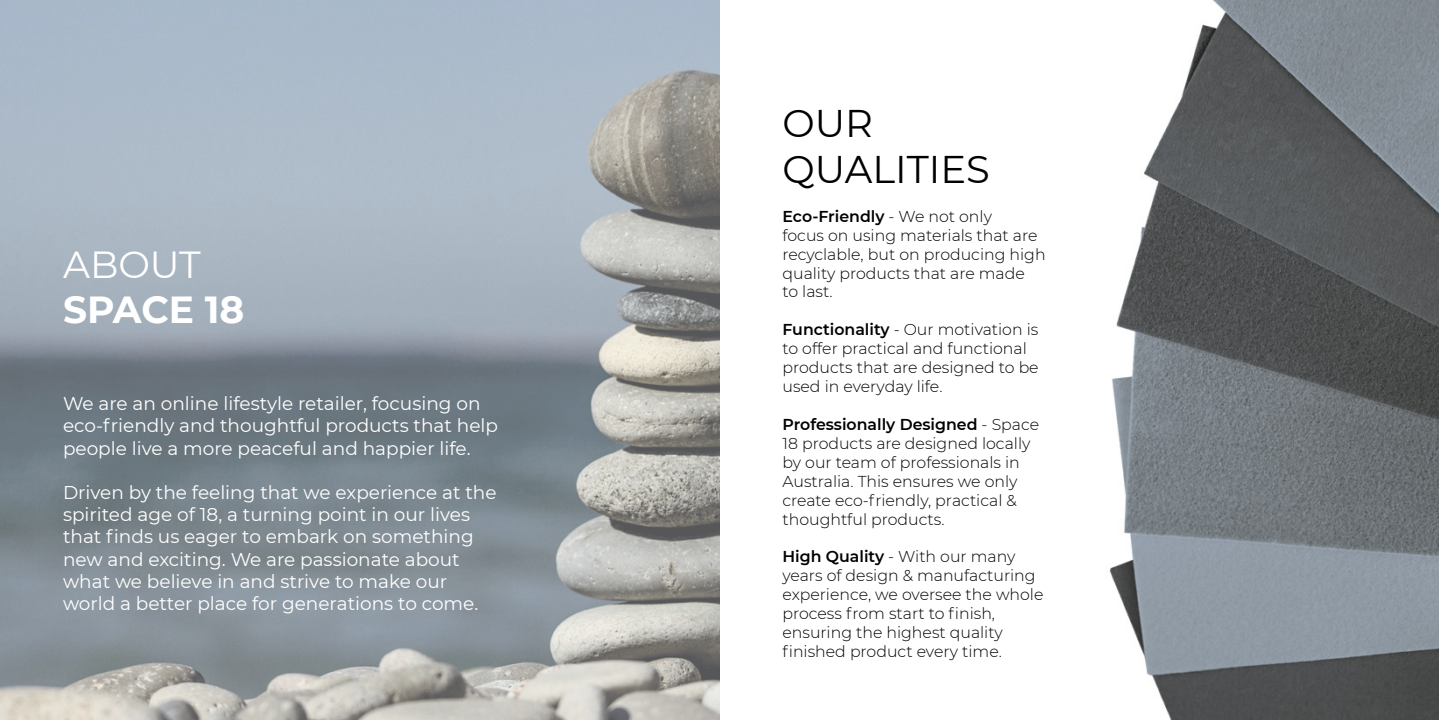
<style>
.page{position:relative;width:1439px;height:720px;background:#fff}
.page>*{position:absolute;margin:0;border:0;box-sizing:border-box;transform-origin:0 0}
.t1{font:38.5px/46.2px "Montserrat";color:#000}
.t2{font:700 37.62px "Montserrat";color:#fff}
.t3{font:37.62px "Montserrat";color:#fff}
.t4{font:18.55px/22.2px "Montserrat";color:#fff}
.t5{font:300 15.75px/18.9px "Montserrat";color:#000}
.s1{font-weight:600}
</style>
<div class="page">
<img style="left:1109px;top:0;width:330px;height:719px">
<img style="left:0;top:0;width:719px;height:719px">
<h2 class="t3" style="left:63px;top:238px;width:139px">ABOUT</h2>
<h2 class="t2" style="left:63px;top:282px;width:183px">SPACE 18</h2>
<p class="t4" style="left:63px;top:391px;width:436px">We are an online lifestyle retailer, focusing on eco-friendly and thoughtful products that help people live a more peaceful and happier life.</p>
<p class="t4" style="left:63px;top:480px;width:435px">Driven by the feeling that we experience at the spirited age of 18, a turning point in our lives that finds us eager to embark on something new and exciting. We are passionate about what we believe in and strive to make our world a better place for generations to come.</p>
<h1 class="t1" style="left:782px;top:98px;width:209px">OUR<br>QUALITIES</h1>
<p class="t5" style="left:782px;top:206px;width:265px"><span class="s1">Eco-Friendly</span> - We not only<br>focus on using materials that are recyclable, but on producing high quality products that are made<br>to last.</p>
<p class="t5" style="left:782px;top:319px;width:258px"><span class="s1">Functionality</span> - Our motivation is to offer practical and functional products that are designed to be used in everyday life.</p>
<p class="t5" style="left:782px;top:414px;width:258px"><span class="s1">Professionally Designed</span> - Space<br>18 products are designed locally by our team of professionals in<br>Australia. This ensures we only create eco-friendly, practical &amp; thoughtful products.</p>
<p class="t5" style="left:782px;top:546px;width:262px"><span class="s1">High Quality</span> - With our many years of design &amp; manufacturing experience, we oversee the whole process from start to finish, ensuring the highest quality finished product every time.</p>
</div>
